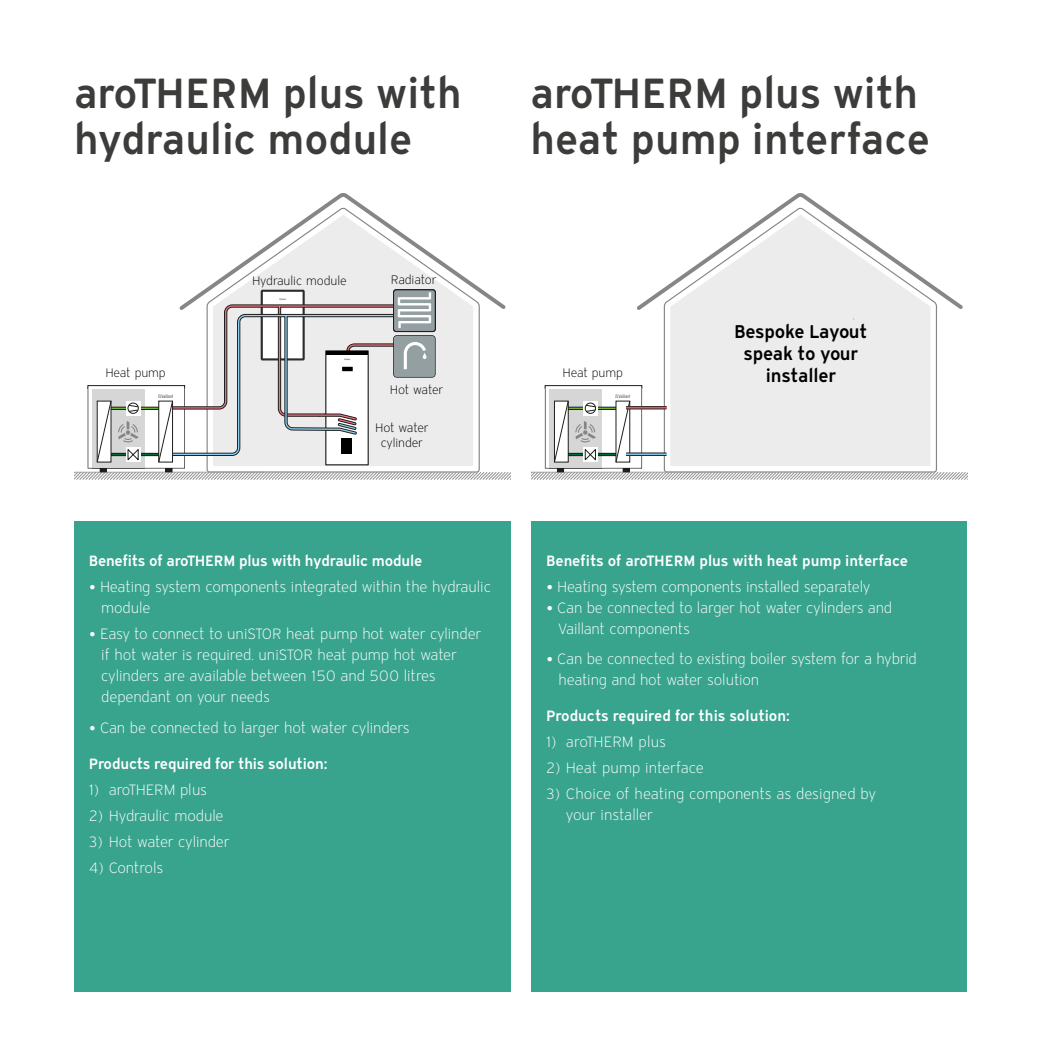
<style>
.page{position:relative;width:1042px;height:1042px;background:#fff}
.page>*{position:absolute;margin:0;border:0;box-sizing:border-box;transform-origin:0 0}
.t1{font:600 42px/45.5px "Vaillant 12";color:#3c3c3b}
.t2{font:600 18.38px/22.1px "Vaillant 12";letter-spacing:-.02em;color:#000;text-align:center}
.t3{font:300 14.88px/21px "Vaillant 12";letter-spacing:-.015em;color:#fff}
.t4{font:600 14.88px "Vaillant 12";letter-spacing:-.01em;color:#fff}
.t5{font:300 12.25px/14.7px "Vaillant 12";letter-spacing:-.01em;color:#000;text-align:center}
.s1{font-family:"Vaillant 16";font-weight:400}
</style>
<div class="page">
<div style="left:74px;top:521px;width:437px;height:471px;background:#39a48e"></div>
<div style="left:531px;top:521px;width:436px;height:471px;background:#39a48e"></div>
<svg style="left:74px;top:193px;width:437px;height:287px"></svg>
<svg style="left:342px;top:367px;width:11px;height:4px"></svg>
<div style="left:341px;top:438px;width:11px;height:15px;background:#000"></div>
<div style="left:663px;top:313px;width:274px;height:74px;background:#ececec"></div>
<svg style="left:637px;top:193px;width:326px;height:120px"></svg>
<div style="left:544px;top:385px;width:98px;height:4px;border:1px solid #1e1e1c"></div>
<svg style="left:531px;top:387px;width:437px;height:93px"></svg>
<hr style="left:626px;top:407px;width:40px;height:2px;background:#ee747d">
<hr style="left:626px;top:453px;width:40px;height:2px;background:#92d4f6">
<hr style="left:626px;top:406px;width:40px;height:1px;background:#1e1e1c">
<hr style="left:626px;top:409px;width:40px;height:1px;background:#1e1e1c">
<hr style="left:626px;top:453px;width:40px;height:1px;background:#1e1e1c">
<hr style="left:626px;top:455px;width:40px;height:1px;background:#1e1e1c">
<h1 class="t1" style="left:74px;top:70px;width:389px">aroTHERM plus with hydraulic module</h1>
<h1 class="t1" style="left:530px;top:70px;width:401px">aroTHERM plus with heat pump interface</h1>
<p class="t5" style="left:105px;top:365px;width:62px">Heat pump</p>
<p class="t5" style="left:252px;top:273px;width:96px">Hydraulic module</p>
<p class="t5" style="left:391px;top:272px;width:47px">Radiator</p>
<p class="t5" style="left:390px;top:382px;width:55px">Hot water</p>
<p class="t5" style="left:375px;top:420px;width:55px">Hot water cylinder</p>
<p class="t4" style="left:89px;top:551px;width:335px">Benefits of aroTHERM plus with hydraulic module</p>
<p class="t3" style="left:101px;top:576px;width:392px;text-indent:-12px"><span class="s1">•</span> Heating system components integrated within the hydraulic module</p>
<p class="t3" style="left:101px;top:623px;width:382px;text-indent:-12px"><span class="s1">•</span> Easy to connect to uniSTOR heat pump hot water cylinder if hot water is required. uniSTOR heat pump hot water cylinders are available between 150 and 500 litres dependant on your needs</p>
<p class="t3" style="left:89px;top:717px;width:322px"><span class="s1">•</span> Can be connected to larger hot water cylinders</p>
<p class="t4" style="left:89px;top:754px;width:240px">Products required for this solution:</p>
<p class="t3" style="left:89px;top:779px;width:120px">1) aroTHERM plus</p>
<p class="t3" style="left:89px;top:805px;width:136px">2) Hydraulic module</p>
<p class="t3" style="left:89px;top:831px;width:142px">3) Hot water cylinder</p>
<p class="t3" style="left:89px;top:857px;width:76px">4) Controls</p>
<p class="t5" style="left:562px;top:365px;width:62px">Heat pump</p>
<p class="t2" style="left:734px;top:319px;width:135px">Bespoke Layout speak to your installer</p>
<p class="t4" style="left:546px;top:550px;width:364px">Benefits of aroTHERM plus with heat pump interface</p>
<p class="t3" style="left:546px;top:575px;width:326px"><span class="s1">•</span> Heating system components installed separately</p>
<p class="t3" style="left:558px;top:596px;width:335px;text-indent:-12px"><span class="s1">•</span> Can be connected to larger hot water cylinders and<br>Vaillant components</p>
<p class="t3" style="left:558px;top:648px;width:360px;text-indent:-12px"><span class="s1">•</span> Can be connected to existing boiler system for a hybrid heating and hot water solution</p>
<p class="t4" style="left:546px;top:706px;width:245px">Products required for this solution:</p>
<p class="t3" style="left:546px;top:731px;width:122px">1) aroTHERM plus</p>
<p class="t3" style="left:546px;top:757px;width:159px">2) Heat pump interface</p>
<p class="t3" style="left:566px;top:783px;width:312px;text-indent:-20px">3) Choice of heating components as designed by your installer</p>
</div>
